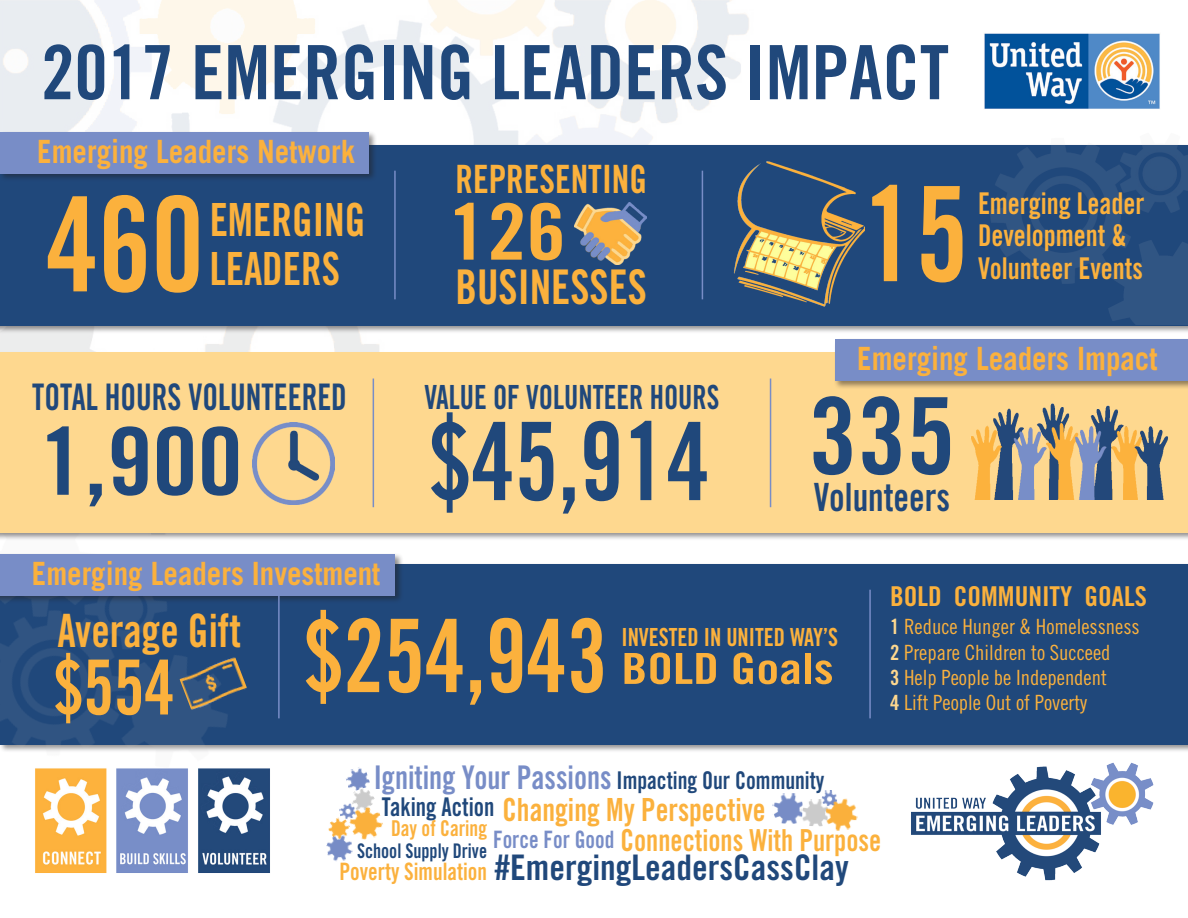
<style>
.page{position:relative;width:1188px;height:918px;background:#fff}
.page>*{position:absolute;margin:0;border:0;box-sizing:border-box;transform-origin:0 0}
.t1{font:131.7px "Trade Gothic Bold Cond Twenty";color:#fbb13d;scale:.9 1}
.t2{font:108.45px "Trade Gothic Bold Cond Twenty";color:#20487b;scale:.9 1}
.t3{font:106.35px "Trade Gothic Bold Cond Twenty";color:#20487b;scale:1.04 1}
.t4{font:101.55px "Trade Gothic Bold Cond Twenty";color:#fbb13d;scale:.9 1}
.t5{font:93.45px "Trade Gothic Bold Cond Twenty";color:#20487b;scale:1.09 1}
.t6{font:77.85px "Trade Gothic Bold Cond Twenty";color:#fbb13d;scale:1.14 1}
.t7{font:76.05px "Trade Gothic Bold Cond Twenty";color:#fbb13d;scale:.9 1}
.t8{font:75px "Trade Gothic Bold Cond Twenty";color:#20487b}
.t9{font:47.85px "Trade Gothic Bold Cond Twenty";color:#fbb13d;scale:.9 1}
.t10{font:46.05px "Trade Gothic Bold Cond Twenty";color:#fbb13d;scale:.9 1}
.t11{font:45.75px/49.5px "Trade Gothic Bold Cond Twenty";color:#fbb13d;scale:.9 1}
.t12{font:42.75px "Trade Gothic Bold Cond Twenty";color:#fbb13d;scale:1.21 1}
.t13{font:39px "Trade Gothic Bold Cond Twenty";color:#fbb13d;scale:.9 1}
.t14{font:39px "Trade Gothic Bold Cond Twenty";color:#20487b;scale:.9 1}
.t15{font:36.6px "Trade Gothic Bold Cond Twenty";color:#20487b;scale:.86 1}
.t16{font:35.25px "Trade Gothic Bold Cond Twenty";color:#20487b}
.t17{font:33.3px "Trade Gothic Bold Cond Twenty";color:#20487b;scale:.86 1}
.t18{font:32.7px "Trade Gothic Bold Cond Twenty";color:#788dc7;scale:.9 1}
.t19{font:700 32.1px "Trade Gothic";color:#fbb13d;scale:.9 1}
.t20{font:31.95px "Trade Gothic Bold Cond Twenty";color:#fbb13d;scale:.9 1}
.t21{font:30.3px "Trade Gothic Bold Cond Twenty";color:#fbb13d;scale:.9 1}
.t22{font:30px/32.4px "Trade Gothic Bold Cond Twenty";color:#fbb13d;scale:.9 1}
.t23{font:27.3px "Trade Gothic Bold Cond Twenty";color:#fbb13d}
.t24{font:25.8px "Trade Gothic Bold Cond Twenty";color:#20487b;scale:.9 1}
.t25{font:24.9px "Trade Gothic Bold Cond Twenty";color:#fbb13d;scale:.9 1}
.t26{font:24.45px "Trade Gothic Bold Cond Twenty";color:#20487b;scale:.9 1}
.t27{font:24px "Trade Gothic Bold Cond Twenty";color:#fbb13d;scale:.9 1}
.t28{font:24px "Trade Gothic Bold Cond Twenty";color:#788dc7;scale:.9 1}
.t29{font:21.75px "Trade Gothic Bold Cond Twenty";color:#fbb13d;scale:.9 1}
.t30{font:21px "Trade Gothic Cond Eighteen";color:#fbb13d}
.t31{font:20.1px "Trade Gothic Bold Cond Twenty";color:#20487b;scale:.9 1}
.s1{font-family:"Trade Gothic Bold Cond Twenty";color:#fed88f}
</style>
<div class="page">
<img style="left:911px;top:762px;width:243px;height:119px">
<div style="left:0;top:562px;width:1188px;height:190px;background:#231f20;opacity:.5"></div>
<div style="left:0;top:564px;width:1188px;height:180px;background:#20487b"></div>
<img style="left:0;top:543px;width:167px;height:209px">
<img style="left:103px;top:644px;width:138px;height:108px">
<div style="left:0;top:552px;width:403px;height:52px;background:#231f20;opacity:.5"></div>
<div style="left:0;top:554px;width:395px;height:41px;background:#788dc7"></div>
<hr style="left:869px;top:590px;width:2px;height:128px;background:#788dc7">
<img style="left:984px;top:33px;width:176px;height:76px">
<img style="left:175px;top:645px;width:72px;height:77px">
<hr style="left:278px;top:590px;width:2px;height:128px;background:#788dc7">
<div style="left:0;top:143px;width:1188px;height:190px;background:#231f20;opacity:.5"></div>
<div style="left:0;top:145px;width:1188px;height:180px;background:#20487b"></div>
<img style="left:1108px;top:293px;width:80px;height:31px">
<img style="left:977px;top:143px;width:211px;height:150px">
<div style="left:0;top:130px;width:377px;height:51px;background:#231f20;opacity:.5"></div>
<div style="left:0;top:132px;width:369px;height:41px;background:#788dc7"></div>
<hr style="left:394px;top:171px;width:2px;height:128px;background:#788dc7">
<hr style="left:702px;top:171px;width:1px;height:128px;background:#788dc7">
<img style="left:734px;top:162px;width:131px;height:145px">
<div style="left:0;top:351px;width:1188px;height:190px;background:#231f20;opacity:.5"></div>
<div style="left:0;top:353px;width:1188px;height:180px;background:#fed88f"></div>
<div style="left:833px;top:338px;width:355px;height:51px;background:#231f20;opacity:.5"></div>
<div style="left:835px;top:340px;width:353px;height:41px;background:#788dc7"></div>
<hr style="left:373px;top:379px;width:1px;height:128px;background:#788dc7">
<img style="left:252px;top:422px;width:83px;height:83px">
<hr style="left:770px;top:379px;width:1px;height:128px;background:#788dc7">
<img style="left:970px;top:404px;width:198px;height:96px">
<img style="left:35px;top:768px;width:235px;height:105px">
<img style="left:575px;top:202px;width:72px;height:62px">
<img style="left:354px;top:793px;width:21px;height:11px">
<img style="left:353px;top:804px;width:30px;height:36px">
<img style="left:339px;top:800px;width:17px;height:21px">
<img style="left:346px;top:767px;width:24px;height:26px">
<img style="left:328px;top:815px;width:25px;height:20px">
<img style="left:326px;top:835px;width:27px;height:26px">
<img style="left:803px;top:799px;width:22px;height:27px">
<img style="left:825px;top:798px;width:33px;height:33px">
<img style="left:818px;top:790px;width:20px;height:17px">
<img style="left:772px;top:793px;width:31px;height:31px">
<p class="t8" style="left:41px;top:27px;width:909px">2017 EMERGING LEADERS IMPACT</p>
<p class="t19" style="left:37px;top:132px;width:355px">Emerging Leaders Network</p>
<p class="t1" style="left:46px;top:164px;width:177px">460</p>
<p class="t11" style="left:210px;top:195px;width:174px">EMERGING<br>LEADERS</p>
<p class="t15" style="left:32px;top:375px;width:367px">TOTAL HOURS VOLUNTEERED</p>
<p class="t5" style="left:39px;top:405px;width:188px">1,900</p>
<p class="t19" style="left:32px;top:554px;width:389px">Emerging Leaders Investment</p>
<p class="t13" style="left:455px;top:155px;width:214px">REPRESENTING</p>
<p class="t6" style="left:448px;top:185px;width:105px">126</p>
<p class="t9" style="left:455px;top:258px;width:214px">BUSINESSES</p>
<p class="t17" style="left:424px;top:376px;width:344px">VALUE OF VOLUNTEER HOURS</p>
<p class="t2" style="left:428px;top:396px;width:315px">$45,914</p>
<p class="t1" style="left:863px;top:154px;width:119px">15</p>
<p class="t22" style="left:978px;top:187px;width:186px">Emerging Leader<br>Development &amp;<br>Volunteer Events</p>
<p class="t19" style="left:857px;top:338px;width:335px">Emerging Leaders Impact</p>
<p class="t3" style="left:808px;top:372px;width:143px">335</p>
<p class="t14" style="left:814px;top:474px;width:153px">Volunteers</p>
<p class="t23" style="left:890px;top:580px;width:258px">BOLD COMMUNITY GOALS</p>
<p class="t10" style="left:58px;top:603px;width:205px">Average Gift</p>
<p class="t7" style="left:53px;top:641px;width:137px">$554</p>
<p class="t4" style="left:303px;top:594px;width:340px">$254,943</p>
<p class="t25" style="left:621px;top:622px;width:242px">INVESTED IN UNITED WAY’S</p>
<p class="t12" style="left:621px;top:643px;width:177px">BOLD Goals</p>
<p class="t30" style="left:890px;top:614px;width:251px"><span class="s1">1</span> Reduce Hunger &amp; Homelessness</p>
<p class="t30" style="left:890px;top:640px;width:222px"><span class="s1">2</span> Prepare Children to Succeed</p>
<p class="t30" style="left:890px;top:665px;width:218px"><span class="s1">3</span> Help People be Independent</p>
<p class="t30" style="left:890px;top:690px;width:199px"><span class="s1">4</span> Lift People Out of Poverty</p>
<p class="t18" style="left:374px;top:758px;width:266px">Igniting Your Passions</p>
<p class="t24" style="left:382px;top:791px;width:127px">Taking Action</p>
<p class="t26" style="left:617px;top:766px;width:233px">Impacting Our Community</p>
<p class="t20" style="left:503px;top:790px;width:294px">Changing My Perspective</p>
<p class="t29" style="left:391px;top:815px;width:108px">Day of Caring</p>
<p class="t31" style="left:357px;top:838px;width:146px">School Supply Drive</p>
<p class="t27" style="left:339px;top:857px;width:166px">Poverty Simulation</p>
<p class="t28" style="left:493px;top:825px;width:136px">Force For Good</p>
<p class="t21" style="left:621px;top:822px;width:291px">Connections With Purpose</p>
<p class="t16" style="left:495px;top:846px;width:356px">#EmergingLeadersCassClay</p>
</div>
